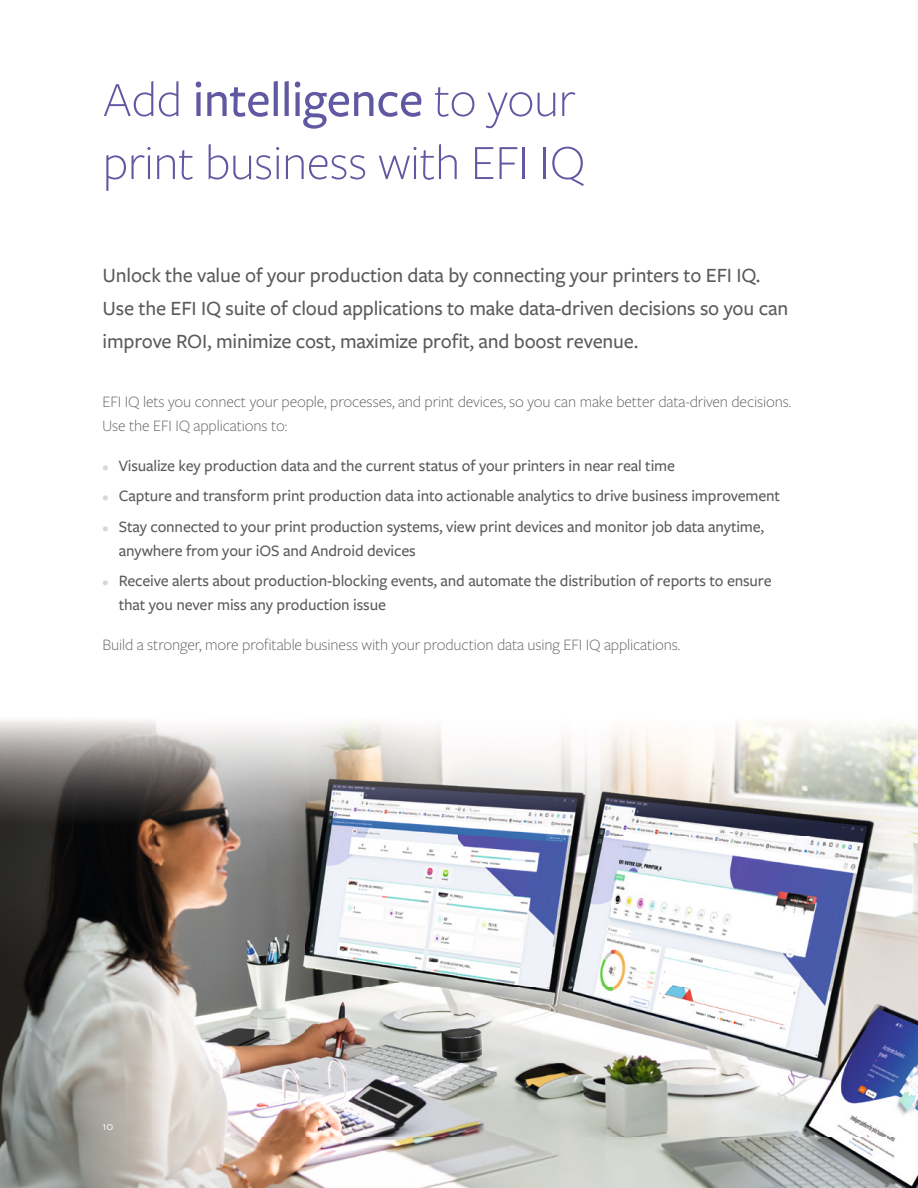
<style>
.page{position:relative;width:918px;height:1188px;background:#fff}
.page>*{position:absolute;margin:0;border:0;box-sizing:border-box;transform-origin:0 0}
.t1{font:300 51px/63px "Freight Sans Pro";letter-spacing:-.01em;color:#6158a2}
.t2{font:500 21px/33px "Freight Sans Pro";letter-spacing:-.01em;color:#5a5a59}
.t3{font:500 16.5px/24px "Freight Sans Pro";letter-spacing:-.01em;color:#5a5a59}
.t4{font:300 16.5px/24px "Freight Sans Pro";letter-spacing:-.01em;color:#5a5a59}
.t5{font:12px "Freight Sans Pro";color:#fff}
.s1{font-weight:500}
.s2{font-weight:400;font-size:13.5px;color:#d9d8d7}
</style>
<div class="page">
<img style="left:0;top:720px;width:918px;height:468px">
<h1 class="t1" style="left:103px;top:66px;width:484px">Add <span class="s1">intelligence</span> to your print business with EFI IQ</h1>
<p class="t2" style="left:103px;top:258px;width:687px">Unlock the value of your production data by connecting your printers to EFI IQ.<br>Use the EFI IQ suite of cloud applications to make data-driven decisions so you can improve ROI, minimize cost, maximize profit, and boost revenue.</p>
<p class="t4" style="left:103px;top:389px;width:690px">EFI IQ lets you connect your people, processes, and print devices, so you can make better data-driven decisions.<br>Use the EFI IQ applications to:</p>
<p class="t3" style="left:103px;top:453px;width:574px"><span class="s2">•</span> Visualize key production data and the current status of your printers in near real time</p>
<p class="t3" style="left:103px;top:483px;width:679px"><span class="s2">•</span> Capture and transform print production data into actionable analytics to drive business improvement</p>
<p class="t3" style="left:119px;top:514px;width:647px;text-indent:-16px"><span class="s2">•</span> Stay connected to your print production systems, view print devices and monitor job data anytime, anywhere from your iOS and Android devices</p>
<p class="t3" style="left:119px;top:568px;width:655px;text-indent:-16px"><span class="s2">•</span> Receive alerts about production-blocking events, and automate the distribution of reports to ensure that you never miss any production issue</p>
<p class="t4" style="left:103px;top:632px;width:579px">Build a stronger, more profitable business with your production data using EFI IQ applications.</p>
<p class="t5" style="left:103px;top:1118px;width:12px">10</p>
</div>
